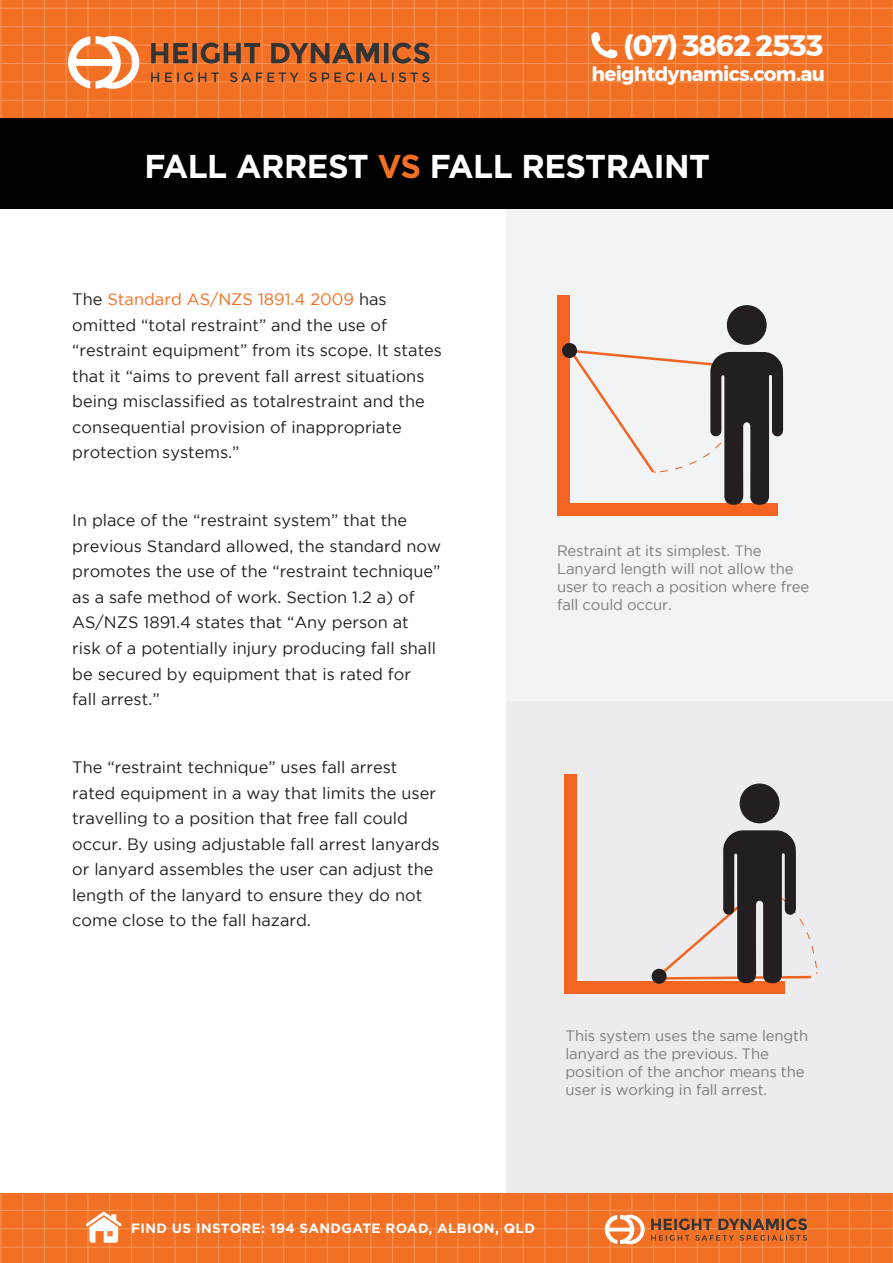
<style>
.page{position:relative;width:893px;height:1263px;background:#fff}
.page>*{position:absolute;margin:0;border:0;box-sizing:border-box;transform-origin:0 0}
.t1{font:700 33px "Gotham";letter-spacing:-.015em;color:#fff}
.t2{font:700 29.4px "Montserrat";letter-spacing:-.04em;color:#fff}
.t3{font:700 19.95px "Montserrat";letter-spacing:-.03em;color:#fff}
.t4{font:16.5px/25.5px "Gotham";color:#231f20}
.t5{font:15px/18px "Gotham";letter-spacing:-.01em;color:#7a7c7f}
.t6{font:700 13.5px "Gotham";letter-spacing:.03em;color:#fff}
.s1{color:#f27024}
.s2{color:#f36e21}
</style>
<div class="page">
<div style="left:506px;top:204px;width:387px;height:498px;background:#f2f3f4"></div>
<div style="left:506px;top:702px;width:387px;height:491px;background:#ececee"></div>
<div style="left:0;top:116px;width:893px;height:92px;background:#000"></div>
<div style="left:0;top:0;width:893px;height:118px;background:#f27024"></div>
<hr style="left:0;top:8px;width:893px;height:1px;background:#f7985c">
<hr style="left:0;top:26px;width:893px;height:1px;background:#f7985c">
<hr style="left:0;top:45px;width:893px;height:1px;background:#f7985c">
<hr style="left:0;top:63px;width:893px;height:1px;background:#f7985c">
<hr style="left:0;top:82px;width:893px;height:1px;background:#f7985c">
<hr style="left:0;top:100px;width:893px;height:1px;background:#f7985c">
<hr style="left:1px;top:0;width:1px;height:118px;background:#f7985c">
<hr style="left:22px;top:0;width:1px;height:118px;background:#f7985c">
<hr style="left:44px;top:0;width:1px;height:118px;background:#f7985c">
<hr style="left:66px;top:0;width:1px;height:118px;background:#f7985c">
<hr style="left:88px;top:0;width:1px;height:118px;background:#f7985c">
<hr style="left:109px;top:0;width:1px;height:118px;background:#f7985c">
<hr style="left:131px;top:0;width:1px;height:118px;background:#f7985c">
<hr style="left:153px;top:0;width:1px;height:118px;background:#f7985c">
<hr style="left:175px;top:0;width:1px;height:118px;background:#f7985c">
<hr style="left:196px;top:0;width:1px;height:118px;background:#f7985c">
<hr style="left:218px;top:0;width:1px;height:118px;background:#f7985c">
<hr style="left:240px;top:0;width:1px;height:118px;background:#f7985c">
<hr style="left:262px;top:0;width:1px;height:118px;background:#f7985c">
<hr style="left:283px;top:0;width:1px;height:118px;background:#f7985c">
<hr style="left:305px;top:0;width:1px;height:118px;background:#f7985c">
<hr style="left:327px;top:0;width:1px;height:118px;background:#f7985c">
<hr style="left:349px;top:0;width:1px;height:118px;background:#f7985c">
<hr style="left:370px;top:0;width:1px;height:118px;background:#f7985c">
<hr style="left:392px;top:0;width:1px;height:118px;background:#f7985c">
<hr style="left:414px;top:0;width:1px;height:118px;background:#f7985c">
<hr style="left:436px;top:0;width:1px;height:118px;background:#f7985c">
<hr style="left:458px;top:0;width:1px;height:118px;background:#f7985c">
<hr style="left:479px;top:0;width:1px;height:118px;background:#f7985c">
<hr style="left:501px;top:0;width:1px;height:118px;background:#f7985c">
<hr style="left:523px;top:0;width:1px;height:118px;background:#f7985c">
<hr style="left:545px;top:0;width:1px;height:118px;background:#f7985c">
<hr style="left:566px;top:0;width:1px;height:118px;background:#f7985c">
<hr style="left:588px;top:0;width:1px;height:118px;background:#f7985c">
<hr style="left:610px;top:0;width:1px;height:118px;background:#f7985c">
<hr style="left:632px;top:0;width:1px;height:118px;background:#f7985c">
<hr style="left:653px;top:0;width:1px;height:118px;background:#f7985c">
<hr style="left:675px;top:0;width:1px;height:118px;background:#f7985c">
<hr style="left:697px;top:0;width:1px;height:118px;background:#f7985c">
<hr style="left:719px;top:0;width:1px;height:118px;background:#f7985c">
<hr style="left:740px;top:0;width:1px;height:118px;background:#f7985c">
<hr style="left:762px;top:0;width:1px;height:118px;background:#f7985c">
<hr style="left:784px;top:0;width:1px;height:118px;background:#f7985c">
<hr style="left:806px;top:0;width:1px;height:118px;background:#f7985c">
<hr style="left:827px;top:0;width:1px;height:118px;background:#f7985c">
<hr style="left:849px;top:0;width:1px;height:118px;background:#f7985c">
<hr style="left:871px;top:0;width:1px;height:118px;background:#f7985c">
<hr style="left:892px;top:0;width:1px;height:118px;background:#f7985c">
<svg style="left:591px;top:32px;width:27px;height:26px"></svg>
<svg style="left:68px;top:36px;width:71px;height:53px"></svg>
<svg style="left:151px;top:43px;width:278px;height:21px"></svg>
<svg style="left:151px;top:72px;width:278px;height:10px"></svg>
<div style="left:0;top:1193px;width:893px;height:70px;background:#f27024"></div>
<hr style="left:0;top:1210px;width:893px;height:1px;background:#f7985c">
<hr style="left:0;top:1228px;width:893px;height:1px;background:#f7985c">
<hr style="left:0;top:1247px;width:893px;height:1px;background:#f7985c">
<hr style="left:1px;top:1193px;width:1px;height:70px;background:#f7985c">
<hr style="left:22px;top:1193px;width:1px;height:70px;background:#f7985c">
<hr style="left:44px;top:1193px;width:1px;height:70px;background:#f7985c">
<hr style="left:66px;top:1193px;width:1px;height:70px;background:#f7985c">
<hr style="left:88px;top:1193px;width:1px;height:70px;background:#f7985c">
<hr style="left:109px;top:1193px;width:1px;height:70px;background:#f7985c">
<hr style="left:131px;top:1193px;width:1px;height:70px;background:#f7985c">
<hr style="left:153px;top:1193px;width:1px;height:70px;background:#f7985c">
<hr style="left:175px;top:1193px;width:1px;height:70px;background:#f7985c">
<hr style="left:196px;top:1193px;width:1px;height:70px;background:#f7985c">
<hr style="left:218px;top:1193px;width:1px;height:70px;background:#f7985c">
<hr style="left:240px;top:1193px;width:1px;height:70px;background:#f7985c">
<hr style="left:262px;top:1193px;width:1px;height:70px;background:#f7985c">
<hr style="left:283px;top:1193px;width:1px;height:70px;background:#f7985c">
<hr style="left:305px;top:1193px;width:1px;height:70px;background:#f7985c">
<hr style="left:327px;top:1193px;width:1px;height:70px;background:#f7985c">
<hr style="left:349px;top:1193px;width:1px;height:70px;background:#f7985c">
<hr style="left:370px;top:1193px;width:1px;height:70px;background:#f7985c">
<hr style="left:392px;top:1193px;width:1px;height:70px;background:#f7985c">
<hr style="left:414px;top:1193px;width:1px;height:70px;background:#f7985c">
<hr style="left:436px;top:1193px;width:1px;height:70px;background:#f7985c">
<hr style="left:458px;top:1193px;width:1px;height:70px;background:#f7985c">
<hr style="left:479px;top:1193px;width:1px;height:70px;background:#f7985c">
<hr style="left:501px;top:1193px;width:1px;height:70px;background:#f7985c">
<hr style="left:523px;top:1193px;width:1px;height:70px;background:#f7985c">
<hr style="left:545px;top:1193px;width:1px;height:70px;background:#f7985c">
<hr style="left:566px;top:1193px;width:1px;height:70px;background:#f7985c">
<hr style="left:588px;top:1193px;width:1px;height:70px;background:#f7985c">
<hr style="left:610px;top:1193px;width:1px;height:70px;background:#f7985c">
<hr style="left:632px;top:1193px;width:1px;height:70px;background:#f7985c">
<hr style="left:653px;top:1193px;width:1px;height:70px;background:#f7985c">
<hr style="left:675px;top:1193px;width:1px;height:70px;background:#f7985c">
<hr style="left:697px;top:1193px;width:1px;height:70px;background:#f7985c">
<hr style="left:719px;top:1193px;width:1px;height:70px;background:#f7985c">
<hr style="left:740px;top:1193px;width:1px;height:70px;background:#f7985c">
<hr style="left:762px;top:1193px;width:1px;height:70px;background:#f7985c">
<hr style="left:784px;top:1193px;width:1px;height:70px;background:#f7985c">
<hr style="left:806px;top:1193px;width:1px;height:70px;background:#f7985c">
<hr style="left:827px;top:1193px;width:1px;height:70px;background:#f7985c">
<hr style="left:849px;top:1193px;width:1px;height:70px;background:#f7985c">
<hr style="left:871px;top:1193px;width:1px;height:70px;background:#f7985c">
<hr style="left:892px;top:1193px;width:1px;height:70px;background:#f7985c">
<svg style="left:605px;top:1215px;width:40px;height:29px"></svg>
<svg style="left:651px;top:1218px;width:156px;height:22px"></svg>
<svg style="left:86px;top:1212px;width:36px;height:31px"></svg>
<hr style="left:89px;top:1227px;width:29px;height:2px;background:#fff">
<div style="left:557px;top:296px;width:12px;height:219px;background:#f36421"></div>
<div style="left:557px;top:503px;width:220px;height:12px;background:#f36421"></div>
<div style="left:562px;top:343px;width:15px;height:15px;background:#231f20;border-radius:50%"></div>
<svg style="left:566px;top:348px;width:217px;height:157px"></svg>
<div style="left:727px;top:305px;width:40px;height:40px;background:#231f20;border-radius:50%"></div>
<div style="left:564px;top:774px;width:13px;height:220px;background:#f36421"></div>
<div style="left:564px;top:981px;width:221px;height:13px;background:#f36421"></div>
<svg style="left:651px;top:830px;width:167px;height:154px"></svg>
<div style="left:740px;top:783px;width:39px;height:40px;background:#231f20;border-radius:50%"></div>
<h2 class="t2" style="left:623px;top:22px;width:202px">(07) 3862 2533</h2>
<p class="t3" style="left:591px;top:57px;width:235px">heightdynamics.com.au</p>
<h1 class="t1" style="left:145px;top:147px;width:567px">FALL ARREST <span class="s1">VS</span> FALL RESTRAINT</h1>
<p class="t4" style="left:72px;top:287px;width:371px">The <span class="s2">Standard AS/NZS 1891.4 2009</span> has omitted “total restraint” and the use of “restraint equipment” from its scope. It states that it “aims to prevent fall arrest situations being misclassified as totalrestraint and the consequential provision of inappropriate protection systems.”</p>
<p class="t4" style="left:72px;top:508px;width:370px">In place of the “restraint system” that the previous Standard allowed, the standard now promotes the use of the “restraint technique” as a safe method of work. Section 1.2 a) of AS/NZS 1891.4 states that “Any person at risk of a potentially injury producing fall shall be secured by equipment that is rated for<br>fall arrest.”</p>
<p class="t4" style="left:72px;top:754px;width:369px">The “restraint technique” uses fall arrest rated equipment in a way that limits the user travelling to a position that free fall could occur. By using adjustable fall arrest lanyards or lanyard assembles the user can adjust the length of the lanyard to ensure they do not come close to the fall hazard.</p>
<p class="t5" style="left:557px;top:541px;width:254px">Restraint at its simplest. The<br>Lanyard length will not allow the user to reach a position where free fall could occur.</p>
<p class="t5" style="left:566px;top:1026px;width:244px">This system uses the same length lanyard as the previous. The position of the anchor means the user is working in fall arrest.</p>
<p class="t6" style="left:131px;top:1220px;width:405px">FIND US INSTORE: 194 SANDGATE ROAD, ALBION, QLD</p>
</div>
